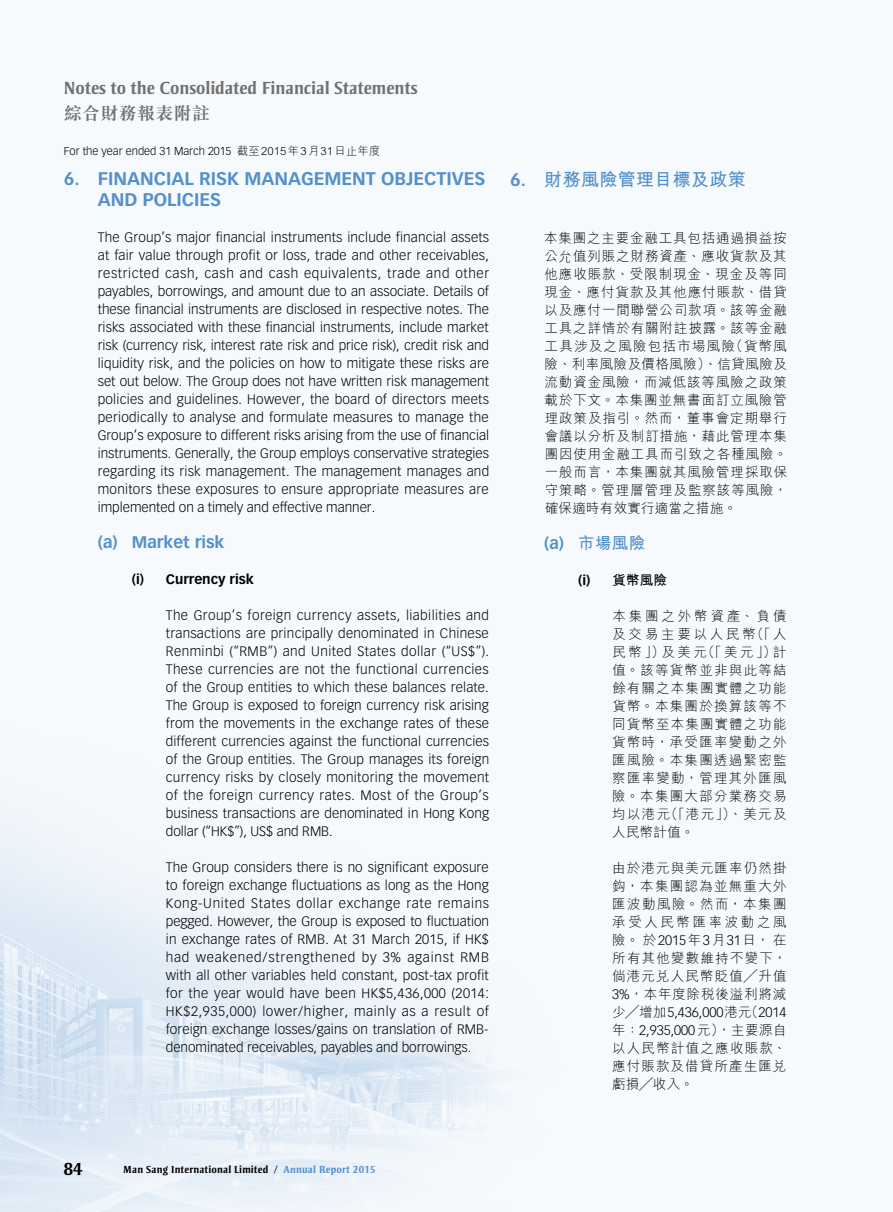
<style>
.page{position:relative;width:893px;height:1212px;background:#fff}
.page>*{position:absolute;margin:0;border:0;box-sizing:border-box;transform-origin:0 0}
.t1{font:700 18px "Vectora LT Std";color:#5390cd}
.t2{font:700 18px "Strayhorn MT Std";color:#727171}
.t3{font:700 18px "M Hei HK";letter-spacing:.02em;color:#5390cd}
.t4{font:700 18px "M Sung HK";letter-spacing:.02em;color:#727171}
.t5{font:700 18px "Strayhorn MT Std";color:#000}
.t6{font:700 16.5px "Vectora LT Std";color:#5390cd}
.t7{font:700 16.5px "M Hei HK";color:#5390cd}
.t8{font:300 13.5px/18px "Vectora LT Std";color:#000;text-align:justify}
.t9{font:300 13.5px/18px "M Hei HK";letter-spacing:.085em;color:#000;text-align:justify}
.t10{font:700 13.5px "Vectora LT Std";color:#000}
.t11{font:700 13.5px "M Hei HK";color:#000}
.t12{font:300 11.25px "Vectora LT Std";color:#000}
.t13{font:700 10.5px "Strayhorn MT Std";letter-spacing:.02em;color:#000}
.s1{font-family:"M Hei HK"}
.s2{font-family:"Vectora LT Std"}
.s3{color:#5390cd}
</style>
<div class="page">
<img style="left:0;top:770px;width:531px;height:442px">
<h1 class="t2" style="left:64px;top:77px;width:355px">Notes to the Consolidated Financial Statements</h1>
<h1 class="t4" style="left:64px;top:104px;width:148px">綜合財務報表附註</h1>
<p class="t12" style="left:64px;top:144px;width:318px">For the year ended 31 March 2015 <span class="s1">截至 2015年 3月 31日止年度</span></p>
<h1 class="t1" style="left:64px;top:168px;width:56px">6. FINANCIAL</h1>
<h1 class="t1" style="left:199px;top:168px;width:76px">RISK MANAGE</h1>
<h1 class="t1" style="left:324px;top:168px;width:29px">MENT</h1>
<h1 class="t1" style="left:381px;top:168px;width:44px">OBJECTIVE</h1>
<h1 class="t1" style="left:474px;top:168px;width:12px">S</h1>
<h1 class="t1" style="left:98px;top:189px;width:79px">AN D POLICIE</h1>
<h1 class="t1" style="left:210px;top:189px;width:12px">S</h1>
<p class="t8" style="left:98px;top:228px;width:393px">The Group’s major financial instruments include financial assets at fair value through profit or loss, trade and other receivables, restricted cash, cash and cash equivalents, trade and other payables, borrowings, and amount due to an associate. Details of these financial instruments are disclosed in respective notes. The risks associated with these financial instruments, include market risk (currency risk, interest rate risk and price risk), credit risk and liquidity risk, and the policies on how to mitigate these risks are set out below. The Group does not have written risk management policies and guidelines. However, the board of directors meets periodically to analyse and formulate measures to manage the Group’s exposure to different risks arising from the use of financial instruments. Generally, the Group employs conservative strategies regarding its risk management. The management manages and monitors these exposures to ensure appropriate measures are implemented on a timely and effective manner.</p>
<p class="t6" style="left:98px;top:532px;width:128px">(a) Market risk</p>
<p class="t10" style="left:132px;top:571px;width:124px">(i) Currency risk</p>
<p class="t8" style="left:166px;top:606px;width:325px">The Group’s foreign currency assets, liabilities and transactions are principally denominated in Chinese Renminbi (“RMB”) and United States dollar (“US$”).<br>These currencies are not the functional currencies of the Group entities to which these balances relate.<br>The Group is exposed to foreign currency risk arising from the movements in the exchange rates of these different currencies against the functional currencies of the Group entities. The Group manages its foreign currency risks by closely monitoring the movement of the foreign currency rates. Most of the Group’s business transactions are denominated in Hong Kong dollar (“HK$”), US$ and RMB.</p>
<p class="t8" style="left:166px;top:858px;width:325px">The Group considers there is no significant exposure to foreign exchange fluctuations as long as the Hong Kong-United States dollar exchange rate remains pegged. However, the Group is exposed to fluctuation in exchange rates of RMB. At 31 March 2015, if HK$ had weakened/strengthened by 3% against RMB with all other variables held constant, post-tax profit for the year would have been HK$5,436,000 (2014:<br>HK$2,935,000) lower/higher, mainly as a result of foreign exchange losses/gains on translation of RMB&shy;denominated receivables, payables and borrowings.</p>
<h1 class="t3" style="left:510px;top:166px;width:237px"><span class="s2">6.</span> 財務風險管理目標及政策</h1>
<p class="t9" style="left:544px;top:229px;width:244px">本集團之主要金融工具包括通過損益按公允值列賬之財務資產、應收貨款及其他應收賬款、受限制現金、現金及等同現金、應付貨款及其他應付賬款、借貸以及應付一間聯營公司款項。該等金融工具之詳情於有關附註披露。該等金融工具涉及之風險包括市場風險（貨幣風險、利率風險及價格風險）、信貸風險及流動資金風險，而減低該等風險之政策載於下文。本集團並無書面訂立風險管理政策及指引。然而，董事會定期舉行會議以分析及制訂措施，藉此管理本集團因使用金融工具而引致之各種風險。一般而言，本集團就其風險管理採取保守策略。管理層管理及監察該等風險，確保適時有效實行適當之措施。</p>
<p class="t7" style="left:544px;top:531px;width:103px"><span class="s2">(a)</span> 市場風險</p>
<p class="t11" style="left:578px;top:570px;width:90px"><span class="s2">(i)</span> 貨幣風險</p>
<p class="t9" style="left:612px;top:607px;width:176px">本集團之外幣資產、負債及交易主要以人民幣（「人民幣」）及美元（「美元」）計值。該等貨幣並非與此等結餘有關之本集團實體之功能貨幣。本集團於換算該等不同貨幣至本集團實體之功能貨幣時，承受匯率變動之外匯風險。本集團透過緊密監察匯率變動，管理其外匯風險。本集團大部分業務交易均以港元（「港元」）、美元及人民幣計值。</p>
<p class="t9" style="left:612px;top:859px;width:176px">由於港元與美元匯率仍然掛鈎，本集團認為並無重大外匯波動風險。然而，本集團承受人民幣匯率波動之風險。於<span class="s2">2015</span>年<span class="s2">3</span>月<span class="s2">31</span>日，在所有其他變數維持不變下，倘港元兌人民幣貶值╱升值<span class="s2">3%</span>，本年度除稅後溢利將減</p>
<p class="t8" style="left:612px;top:1003px;width:176px"><span class="s1">少╱增加</span>5,436,000<span class="s1">港元（</span>2014</p>
<p class="t9" style="left:612px;top:1021px;width:176px">年：<span class="s2">2,935,000</span>元），主要源自以人民幣計值之應收賬款、應付賬款及借貸所產生匯兌虧損╱收入。</p>
<h1 class="t5" style="left:64px;top:1159px;width:20px">84</h1>
<p class="t13" style="left:123px;top:1163px;width:254px">Man Sang International Limited / <span class="s3">Annual Report 2015</span></p>
</div>
